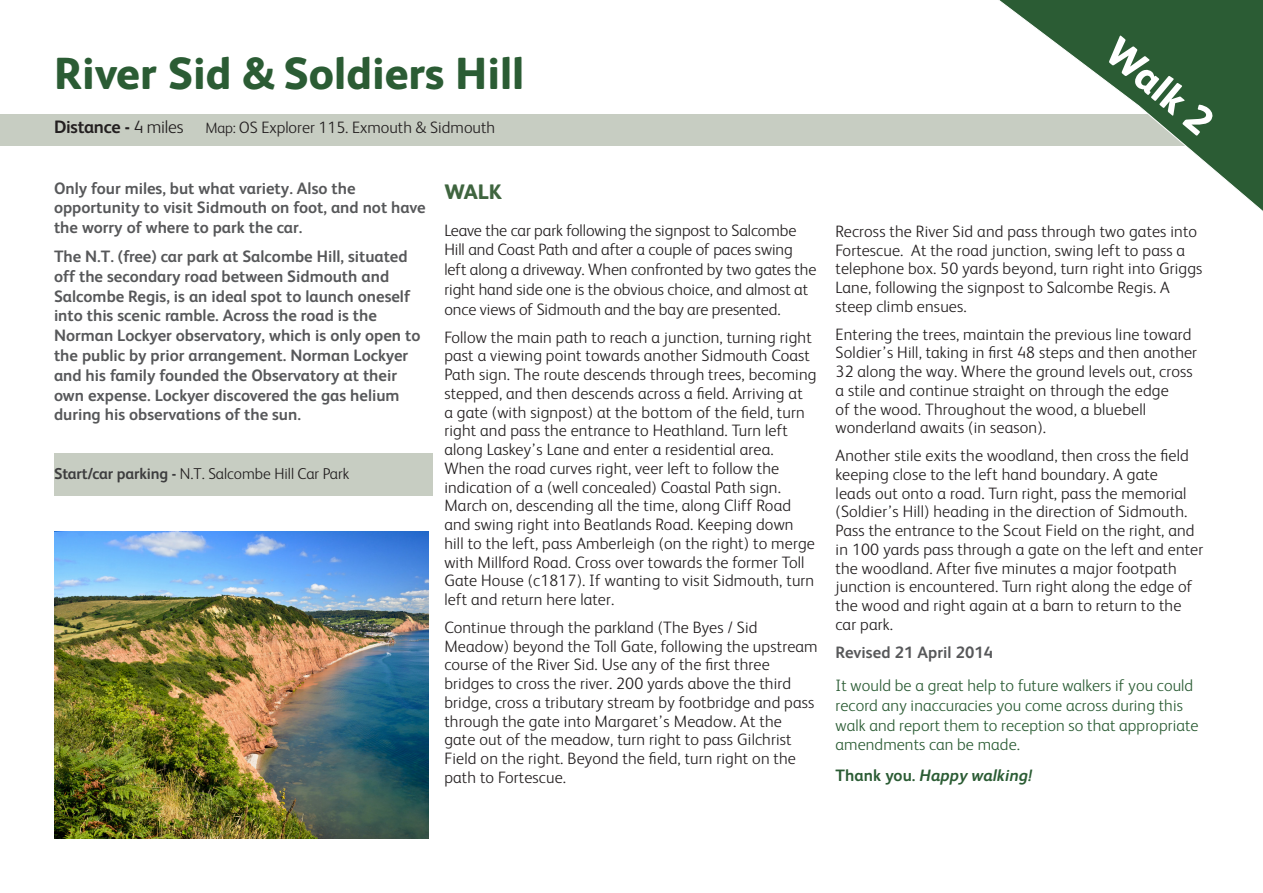
<style>
.page{position:relative;width:1263px;height:893px;background:#fff}
.page>*{position:absolute;margin:0;border:0;box-sizing:border-box;transform-origin:0 0}
.t1{font:800 45px "FS Albert";color:#2b5c34}
.t2{font:800 40.5px "FS Albert";color:#fff}
.t3{font:800 21px "FS Albert";color:#3f653f}
.t4{font:300 16.5px/18.8px "FS Albert";letter-spacing:.01em;color:#231f20}
.t5{font:700 16.5px/19.8px "FS Albert";color:#57585a}
.t6{font:300 16.5px/19.8px "FS Albert";letter-spacing:.005em;color:#2b5c34}
.t7{font:italic 700 16.5px "FS Albert";letter-spacing:.005em;color:#2b5c34}
.t8{font:300 15.75px "FS Albert";color:#231f20}
.s1{font-weight:700;font-size:18px}
.s2{font-size:18px}
.s3{font-size:15px}
.s4{font-weight:700;color:#3e3e3f}
.s5{font-style:normal}
</style>
<div class="page">
<div style="left:54px;top:454px;width:378px;height:42px;background:#c7cdc2"></div>
<div style="left:0;top:114px;width:1263px;height:32px;background:#c7cdc2"></div>
<svg style="left:999px;top:0;width:264px;height:211px"></svg>
<img style="left:54px;top:531px;width:374px;height:308px">
<p class="t1" style="left:54px;top:48px;width:472px">River Sid &amp; Soldiers Hill</p>
<p class="t4" style="left:54px;top:118px;width:443px"><span class="s1">Distance -</span> <span class="s2">4 miles</span> <span class="s3">Map:</span> OS Explorer 115. Exmouth &amp; Sidmouth</p>
<p class="t2" style="left:1126px;top:28px;width:128px;rotate:40deg">Walk 2</p>
<p class="t5" style="left:54px;top:178px;width:373px">Only four miles, but what variety. Also the opportunity to visit Sidmouth on foot, and not have the worry of where to park the car.</p>
<p class="t5" style="left:54px;top:246px;width:368px">The N.T. (free) car park at Salcombe Hill, situated off the secondary road between Sidmouth and Salcombe Regis, is an ideal spot to launch oneself into this scenic ramble. Across the road is the Norman Lockyer observatory, which is only open to the public by prior arrangement. Norman Lockyer and his family founded the Observatory at their own expense. Lockyer discovered the gas helium during his observations of the sun.</p>
<p class="t8" style="left:54px;top:464px;width:297px"><span class="s4">Start/car parking -</span> N.T. Salcombe Hill Car Park</p>
<p class="t3" style="left:444px;top:179px;width:59px">WALK</p>
<p class="t4" style="left:444px;top:220px;width:374px;line-height:19.8px">Leave the car park following the signpost to Salcombe Hill and Coast Path and after a couple of paces swing left along a driveway. When confronted by two gates the right hand side one is the obvious choice, and almost at once views of Sidmouth and the bay are presented.</p>
<p class="t4" style="left:444px;top:328px;width:374px">Follow the main path to reach a junction, turning right past a viewing point towards another Sidmouth Coast Path sign. The route descends through trees, becoming stepped, and then descends across a field. Arriving at<br>a gate (with signpost) at the bottom of the field, turn right and pass the entrance to Heathland. Turn left along Laskey’s Lane and enter a residential area.</p>
<p class="t4" style="left:444px;top:459px;width:372px">When the road curves right, veer left to follow the indication of a (well concealed) Coastal Path sign.<br>March on, descending all the time, along Cliff Road and swing right into Beatlands Road. Keeping down hill to the left, pass Amberleigh (on the right) to merge with Millford Road. Cross over towards the former Toll Gate House (c1817). If wanting to visit Sidmouth, turn left and return here later.</p>
<p class="t4" style="left:444px;top:618px;width:375px">Continue through the parkland (The Byes / Sid Meadow) beyond the Toll Gate, following the upstream course of the River Sid. Use any of the first three bridges to cross the river. 200 yards above the third bridge, cross a tributary stream by footbridge and pass through the gate into Margaret’s Meadow. At the<br>gate out of the meadow, turn right to pass Gilchrist Field on the right. Beyond the field, turn right on the path to Fortescue.</p>
<p class="t4" style="left:836px;top:222px;width:368px">Recross the River Sid and pass through two gates into Fortescue. At the road junction, swing left to pass a telephone box. 50 yards beyond, turn right into Griggs Lane, following the signpost to Salcombe Regis. A steep climb ensues.</p>
<p class="t4" style="left:836px;top:324px;width:363px">Entering the trees, maintain the previous line toward Soldier’s Hill, taking in first 48 steps and then another 32 along the way. Where the ground levels out, cross a stile and continue straight on through the edge<br>of the wood. Throughout the wood, a bluebell wonderland awaits (in season).</p>
<p class="t4" style="left:836px;top:446px;width:369px">Another stile exits the woodland, then cross the field keeping close to the left hand boundary. A gate<br>leads out onto a road. Turn right, pass the memorial (Soldier’s Hill) heading in the direction of Sidmouth.<br>Pass the entrance to the Scout Field on the right, and in 100 yards pass through a gate on the left and enter the woodland. After five minutes a major footpath junction is encountered. Turn right along the edge of the wood and right again at a barn to return to the car park.</p>
<p class="t5" style="left:836px;top:642px;width:159px">Revised 21 April 2014</p>
<p class="t6" style="left:836px;top:675px;width:364px">It would be a great help to future walkers if you could record any inaccuracies you come across during this walk and report them to reception so that appropriate amendments can be made.</p>
<p class="t7" style="left:836px;top:765px;width:198px"><span class="s5">Thank you.</span> Happy walking!</p>
</div>
